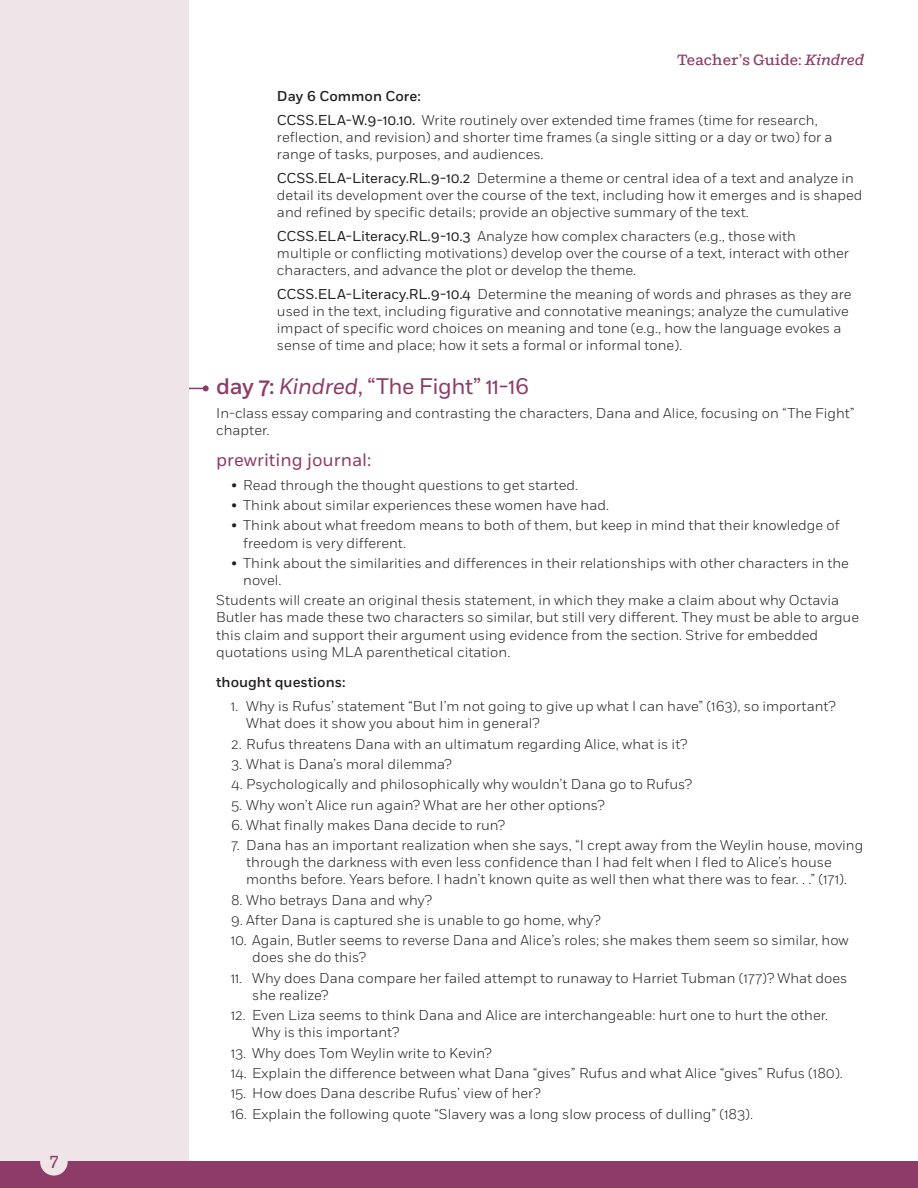
<style>
.page{position:relative;width:918px;height:1188px;background:#fff}
.page>*{position:absolute;margin:0;border:0;box-sizing:border-box;transform-origin:0 0}
.t1{font:22.5px "Fort";letter-spacing:-.02em;color:#8d3c67}
.t2{font:18px "Fort";color:#8d3c67}
.t3{font:18px "Akzidenz Std";color:#8d3c67}
.t4{font:500 15px "Shift";color:#8d3c67}
.t5{font:300 14.25px/17.1px "Fort";color:#231f20}
.t6{font:500 14.25px "Fort";color:#231f20}
.s1{font-style:italic}
.s2{font-weight:500}
.s3{font-weight:400}
</style>
<div class="page">
<hr style="left:140px;top:388px;width:66px;height:1px;background:#8d3c67">
<svg style="left:203px;top:385px;width:6px;height:6px"></svg>
<div style="left:0;top:0;width:188px;height:1167px;background:#efe5e9"></div>
<div style="left:0;top:1162px;width:918px;height:26px;background:#8d3c67"></div>
<div style="left:40px;top:1148px;width:28px;height:28px;background:#efe5e9;border-radius:50%"></div>
<p class="t3" style="left:49px;top:1151px;width:12px">7</p>
<p class="t4" style="left:677px;top:51px;width:188px">Teacher’s Guide: <span class="s1">Kindred</span></p>
<p class="t5" style="left:277px;top:84px;width:542px;line-height:23.9px"><span class="s2">Day 6 Common Core:<br></span><span class="s3">CCSS.ELA-W.9-10.10.</span> Write routinely over extended time frames (time for research,</p>
<p class="t5" style="left:277px;top:128px;width:557px">reflection, and revision) and shorter time frames (a single sitting or a day or two) for a range of tasks, purposes, and audiences.</p>
<p class="t5" style="left:277px;top:169px;width:587px"><span class="s3">CCSS.ELA-Literacy.RL.9-10.2</span> Determine a theme or central idea of a text and analyze in detail its development over the course of the text, including how it emerges and is shaped and refined by specific details; provide an objective summary of the text.</p>
<p class="t5" style="left:277px;top:227px;width:574px"><span class="s3">CCSS.ELA-Literacy.RL.9-10.3</span> Analyze how complex characters (e.g., those with multiple or conflicting motivations) develop over the course of a text, interact with other characters, and advance the plot or develop the theme.</p>
<p class="t5" style="left:277px;top:285px;width:576px"><span class="s3">CCSS.ELA-Literacy.RL.9-10.4</span> Determine the meaning of words and phrases as they are used in the text, including figurative and connotative meanings; analyze the cumulative impact of specific word choices on meaning and tone (e.g., how the language evokes a sense of time and place; how it sets a formal or informal tone).</p>
<h1 class="t1" style="left:216px;top:373px;width:315px"><span class="s2">day 7:</span> <span class="s1">Kindred</span>, “The Fight” 11-16</h1>
<p class="t5" style="left:216px;top:405px;width:640px">In-class essay comparing and contrasting the characters, Dana and Alice, focusing on “The Fight” chapter.</p>
<p class="t2" style="left:216px;top:449px;width:157px">prewriting journal:</p>
<p class="t5" style="left:231px;top:476px;width:348px">• Read through the thought questions to get started.</p>
<p class="t5" style="left:231px;top:497px;width:379px">• Think about similar experiences these women have had.</p>
<p class="t5" style="left:243px;top:517px;width:598px;text-indent:-12px">• Think about what freedom means to both of them, but keep in mind that their knowledge of freedom is very different.</p>
<p class="t5" style="left:243px;top:554px;width:607px;text-indent:-12px">• Think about the similarities and differences in their relationships with other characters in the novel.</p>
<p class="t5" style="left:216px;top:592px;width:644px">Students will create an original thesis statement, in which they make a claim about why Octavia Butler has made these two characters so similar, but still very different. They must be able to argue this claim and support their argument using evidence from the section. Strive for embedded quotations using MLA parenthetical citation.</p>
<p class="t6" style="left:216px;top:674px;width:131px">thought questions:</p>
<p class="t5" style="left:246px;top:698px;width:591px;text-indent:-15px">1. Why is Rufus’ statement “But I’m not going to give up what I can have” (163), so important?<br>What does it show you about him in general?</p>
<p class="t5" style="left:231px;top:735px;width:458px">2. Rufus threatens Dana with an ultimatum regarding Alice, what is it?</p>
<p class="t5" style="left:231px;top:755px;width:222px">3. What is Dana’s moral dilemma?</p>
<p class="t5" style="left:231px;top:776px;width:462px">4. Psychologically and philosophically why wouldn’t Dana go to Rufus?</p>
<p class="t5" style="left:231px;top:796px;width:375px">5. Why won’t Alice run again? What are her other options?</p>
<p class="t5" style="left:231px;top:816px;width:275px">6. What finally makes Dana decide to run?</p>
<p class="t5" style="left:246px;top:837px;width:619px;text-indent:-15px">7. Dana has an important realization when she says, “I crept away from the Weylin house, moving through the darkness with even less confidence than I had felt when I fled to Alice’s house months before. Years before. I hadn’t known quite as well then what there was to fear. . .” (171).</p>
<p class="t5" style="left:231px;top:891px;width:202px">8. Who betrays Dana and why?</p>
<p class="t5" style="left:231px;top:912px;width:371px">9. After Dana is captured she is unable to go home, why?</p>
<p class="t5" style="left:252px;top:932px;width:598px;text-indent:-21px">10. Again, Butler seems to reverse Dana and Alice’s roles; she makes them seem so similar, how does she do this?</p>
<p class="t5" style="left:252px;top:969px;width:597px;text-indent:-21px">11. Why does Dana compare her failed attempt to runaway to Harriet Tubman (177)? What does she realize?</p>
<p class="t5" style="left:252px;top:1007px;width:577px;text-indent:-21px">12. Even Liza seems to think Dana and Alice are interchangeable: hurt one to hurt the other.<br>Why is this important?</p>
<p class="t5" style="left:231px;top:1044px;width:262px">13. Why does Tom Weylin write to Kevin?</p>
<p class="t5" style="left:231px;top:1065px;width:613px">14. Explain the difference between what Dana “gives” Rufus and what Alice “gives” Rufus (180).</p>
<p class="t5" style="left:231px;top:1085px;width:311px">15. How does Dana describe Rufus’ view of her?</p>
<p class="t5" style="left:231px;top:1105px;width:523px">16. Explain the following quote “Slavery was a long slow process of dulling” (183).</p>
</div>
